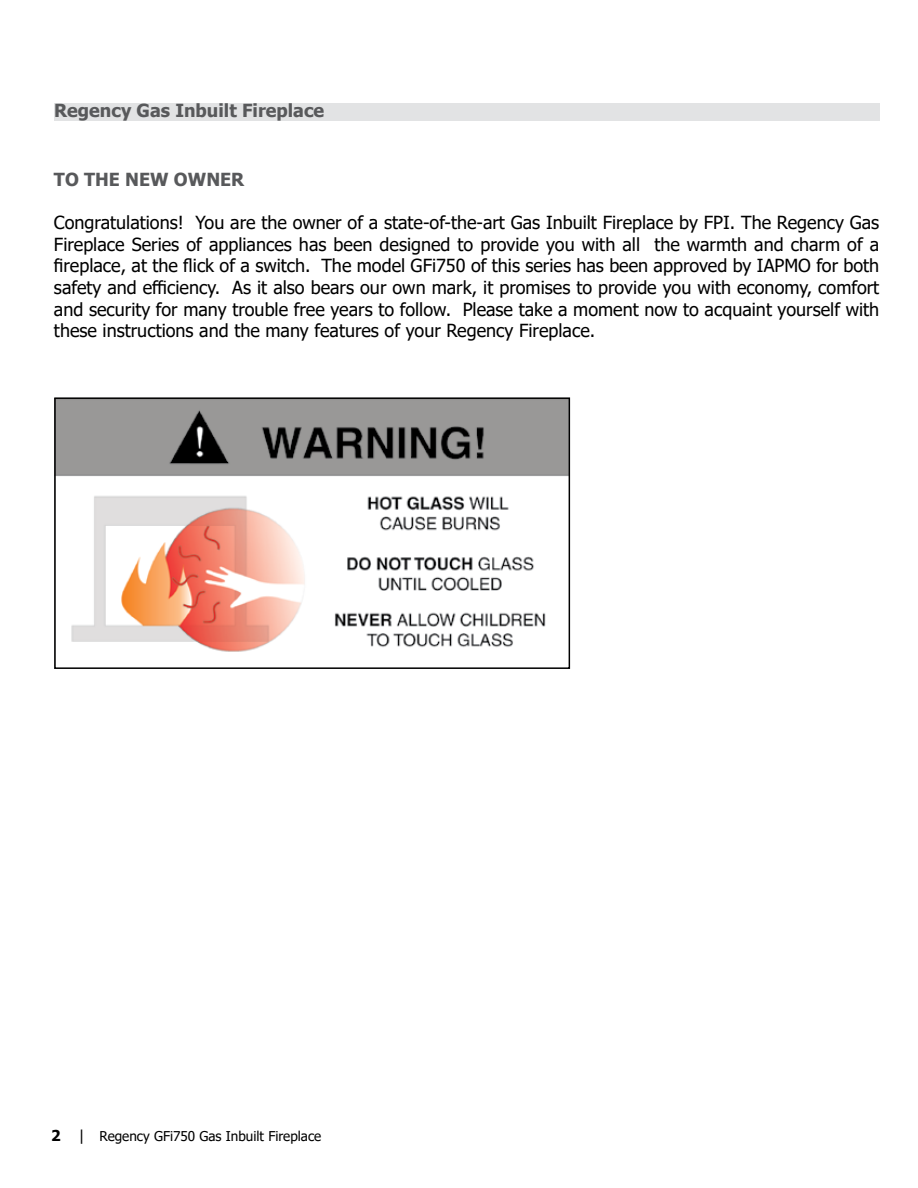
<style>
.page{position:relative;width:918px;height:1188px;background:#fff}
.page>*{position:absolute;margin:0;border:0;box-sizing:border-box;transform-origin:0 0}
.t1{font:18px/21.6px "Tahoma";color:#000;text-align:justify}
.t2{font:700 18px "Tahoma";color:#58595b}
.t3{font:13.5px "Tahoma";color:#000}
.s1{font-weight:700;font-size:15px}
.s2{font-size:15px}
</style>
<div class="page">
<div style="left:54px;top:104px;width:825px;height:17px;background:#e2e3e4"></div>
<img style="left:57px;top:400px;width:510px;height:252px">
<div style="left:54px;top:397px;width:516px;height:272px;border:2px solid #000"></div>
<p class="t2" style="left:54px;top:98px;width:272px">Regency Gas Inbuilt Fireplace</p>
<p class="t2" style="left:54px;top:167px;width:192px">TO THE NEW OWNER</p>
<p class="t1" style="left:54px;top:213px;width:827px">Congratulations! You are the owner of a state-of-the-art Gas Inbuilt Fireplace by FPI. The Regency Gas Fireplace Series of appliances has been designed to provide you with all the warmth and charm of a fireplace, at the flick of a switch. The model GFi750 of this series has been approved by IAPMO for both safety and efficiency. As it also bears our own mark, it promises to provide you with economy, comfort and security for many trouble free years to follow. Please take a moment now to acquaint yourself with these instructions and the many features of your Regency Fireplace.</p>
<p class="t3" style="left:51px;top:1127px;width:272px"><span class="s1">2</span> <span class="s2">|</span> Regency GFi750 Gas Inbuilt Fireplace</p>
</div>
